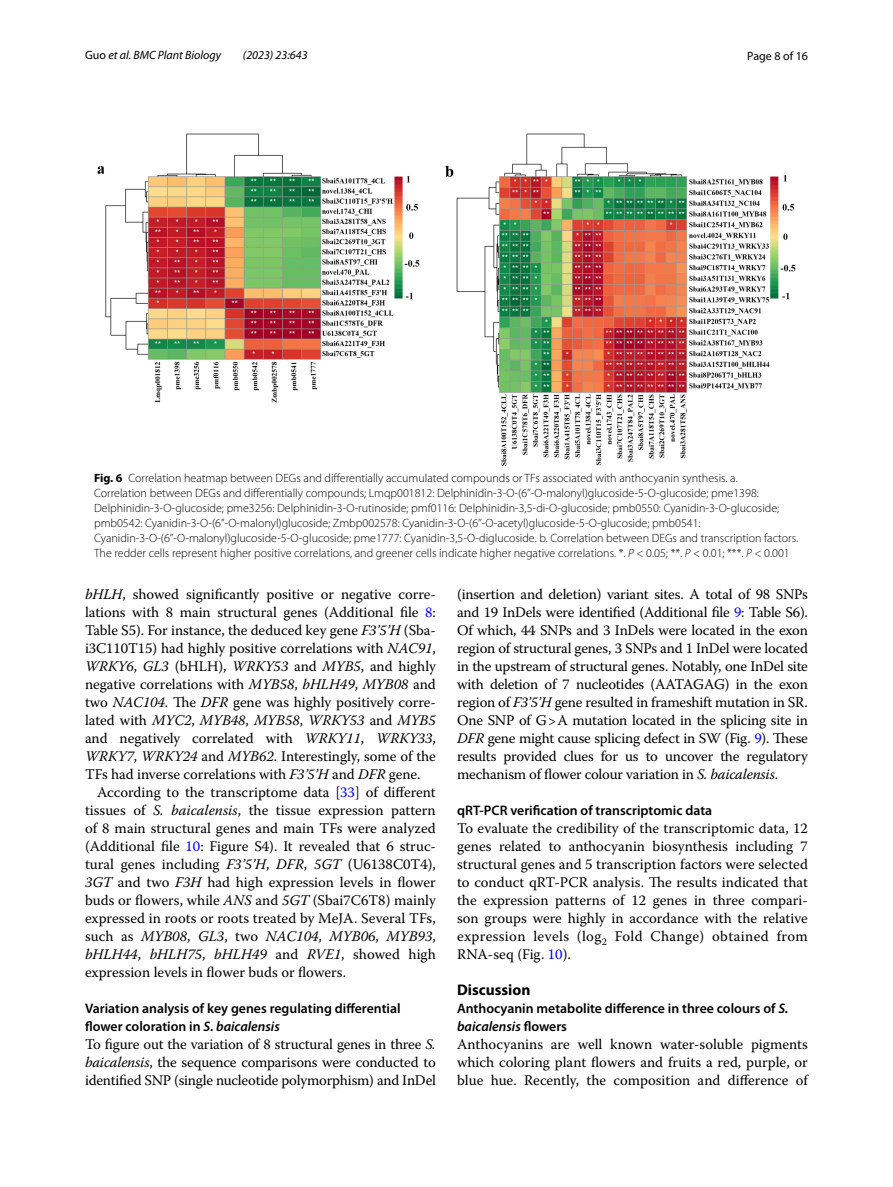
<style>
.page{position:relative;width:893px;height:1187px;background:#fff}
.page>*{position:absolute;margin:0;border:0;box-sizing:border-box;transform-origin:0 0}
.t1{font:700 15.45px "Myriad Pro";color:#000}
.t2{font:14.7px/18px "Warnock Pro";letter-spacing:-.005em;color:#000;text-align:justify}
.t3{font:600 13.8px/18px "Myriad Pro";color:#000}
.t4{font:300 12px/15px "Myriad Pro";color:#000}
.t5{font:italic 12px "Myriad Pro";color:#000}
.t6{font:12px "Myriad Pro";color:#000}
.s1{font-style:normal}
.s2{font-weight:700}
.s3{font-style:italic}
.s4{color:#00f}
</style>
<div class="page">
<img style="left:97px;top:133px;width:699px;height:333px">
<p class="t5" style="left:85px;top:48px;width:138px"><span class="s1">Guo</span> et al. BMC Plant Biology</p>
<p class="t5" style="left:243px;top:48px;width:66px">(2023) 23:643</p>
<p class="t6" style="left:747px;top:48px;width:62px">Page 8 of 16</p>
<p class="t4" style="left:94px;top:470px;width:706px"><span class="s2">Fig. 6</span> Correlation heatmap between DEGs and differentially accumulated compounds or TFs associated with anthocyanin synthesis. a.<br>Correlation between DEGs and differentially compounds; Lmqp001812: Delphinidin-3-O-(6’’-O-malonyl)glucoside-5-O-glucoside; pme1398:<br>Delphinidin-3-O-glucoside; pme3256: Delphinidin-3-O-rutinoside; pmf0116: Delphinidin-3,5-di-O-glucoside; pmb0550: Cyanidin-3-O-glucoside; pmb0542: Cyanidin-3-O-(6’’-O-malonyl)glucoside; Zmbp002578: Cyanidin-3-O-(6’’-O-acetyl)glucoside-5-O-glucoside; pmb0541:<br>Cyanidin-3-O-(6’’-O-malonyl)glucoside-5-O-glucoside; pme1777: Cyanidin-3,5-O-diglucoside. b. Correlation between DEGs and transcription factors.<br>The redder cells represent higher positive correlations, and greener cells indicate higher negative correlations. *. <span class="s3">P</span> &lt; 0.05; **. <span class="s3">P</span> &lt; 0.01; ***. <span class="s3">P</span> &lt; 0.001</p>
<p class="t2" style="left:85px;top:584px;width:352px"><span class="s3">bHLH</span>, showed significantly positive or negative corre&shy;lations with 8 main structural genes (Additional file <span class="s4">8</span>:<br>Table S5). For instance, the deduced key gene <span class="s3">F3’5’H</span> (Sba&shy;i3C110T15) had highly positive correlations with <span class="s3">NAC91</span>, <span class="s3">WRKY6</span>, <span class="s3">GL3</span> (bHLH), <span class="s3">WRKY53</span> and <span class="s3">MYB5</span>, and highly negative correlations with <span class="s3">MYB58</span>, <span class="s3">bHLH49</span>, <span class="s3">MYB08</span> and two <span class="s3">NAC104</span>. The <span class="s3">DFR</span> gene was highly positively corre&shy;lated with <span class="s3">MYC2</span>, <span class="s3">MYB48</span>, <span class="s3">MYB58</span>, <span class="s3">WRKY53</span> and <span class="s3">MYB5 </span>and negatively correlated with <span class="s3">WRKY11</span>, <span class="s3">WRKY33</span>, <span class="s3">WRKY7</span>, <span class="s3">WRKY24</span> and <span class="s3">MYB62</span>. Interestingly, some of the TFs had inverse correlations with <span class="s3">F3’5’H</span> and <span class="s3">DFR</span> gene.</p>
<p class="t2" style="left:85px;top:782px;width:352px;text-indent:12px">According to the transcriptome data [<span class="s4">33</span>] of different tissues of <span class="s3">S. baicalensis</span>, the tissue expression pattern of 8 main structural genes and main TFs were analyzed (Additional file <span class="s4">10</span>: Figure S4). It revealed that 6 struc&shy;tural genes including <span class="s3">F3’5’H</span>, <span class="s3">DFR</span>, <span class="s3">5GT</span> (U6138C0T4), <span class="s3">3GT</span> and two <span class="s3">F3H</span> had high expression levels in flower buds or flowers, while <span class="s3">ANS</span> and <span class="s3">5GT</span> (Sbai7C6T8) mainly expressed in roots or roots treated by MeJA. Several TFs, such as <span class="s3">MYB08</span>, <span class="s3">GL3</span>, two <span class="s3">NAC104</span>, <span class="s3">MYB06</span>, <span class="s3">MYB93</span>, <span class="s3">bHLH44</span>, <span class="s3">bHLH75</span>, <span class="s3">bHLH49</span> and <span class="s3">RVE1</span>, showed high expression levels in flower buds or flowers.</p>
<p class="t3" style="left:85px;top:998px;width:317px">Variation analysis of key genes regulating differential flower coloration in <span class="s3">S. baicalensis</span></p>
<p class="t2" style="left:85px;top:1034px;width:352px">To figure out the variation of 8 structural genes in three <span class="s3">S. baicalensis</span>, the sequence comparisons were conducted to identified SNP (single nucleotide polymorphism) and InDel</p>
<p class="t2" style="left:457px;top:584px;width:352px">(insertion and deletion) variant sites. A total of 98 SNPs and 19 InDels were identified (Additional file <span class="s4">9</span>: Table S6).<br>Of which, 44 SNPs and 3 InDels were located in the exon region of structural genes, 3 SNPs and 1 InDel were located in the upstream of structural genes. Notably, one InDel site with deletion of 7 nucleotides (AATAGAG) in the exon region of <span class="s3">F3’5’H</span> gene resulted in frameshift mutation in SR.<br>One SNP of G&gt;A mutation located in the splicing site in <span class="s3">DFR</span> gene might cause splicing defect in SW (Fig. <span class="s4">9</span>). These results provided clues for us to uncover the regulatory mechanism of flower colour variation in <span class="s3">S. baicalensis</span>.</p>
<p class="t3" style="left:457px;top:800px;width:257px">qRT‑PCR verification of transcriptomic data</p>
<p class="t2" style="left:457px;top:818px;width:352px">To evaluate the credibility of the transcriptomic data, 12 genes related to anthocyanin biosynthesis including 7 structural genes and 5 transcription factors were selected to conduct qRT-PCR analysis. The results indicated that the expression patterns of 12 genes in three compari&shy;son groups were highly in accordance with the relative expression levels (log<sub>2</sub> Fold Change) obtained from RNA-seq (Fig. <span class="s4">10</span>).</p>
<p class="t1" style="left:457px;top:979px;width:75px">Discussion</p>
<p class="t3" style="left:457px;top:998px;width:333px">Anthocyanin metabolite difference in three colours of <span class="s3">S. baicalensis</span> flowers</p>
<p class="t2" style="left:457px;top:1034px;width:352px">Anthocyanins are well known water-soluble pigments which coloring plant flowers and fruits a red, purple, or blue hue. Recently, the composition and difference of</p>
</div>
